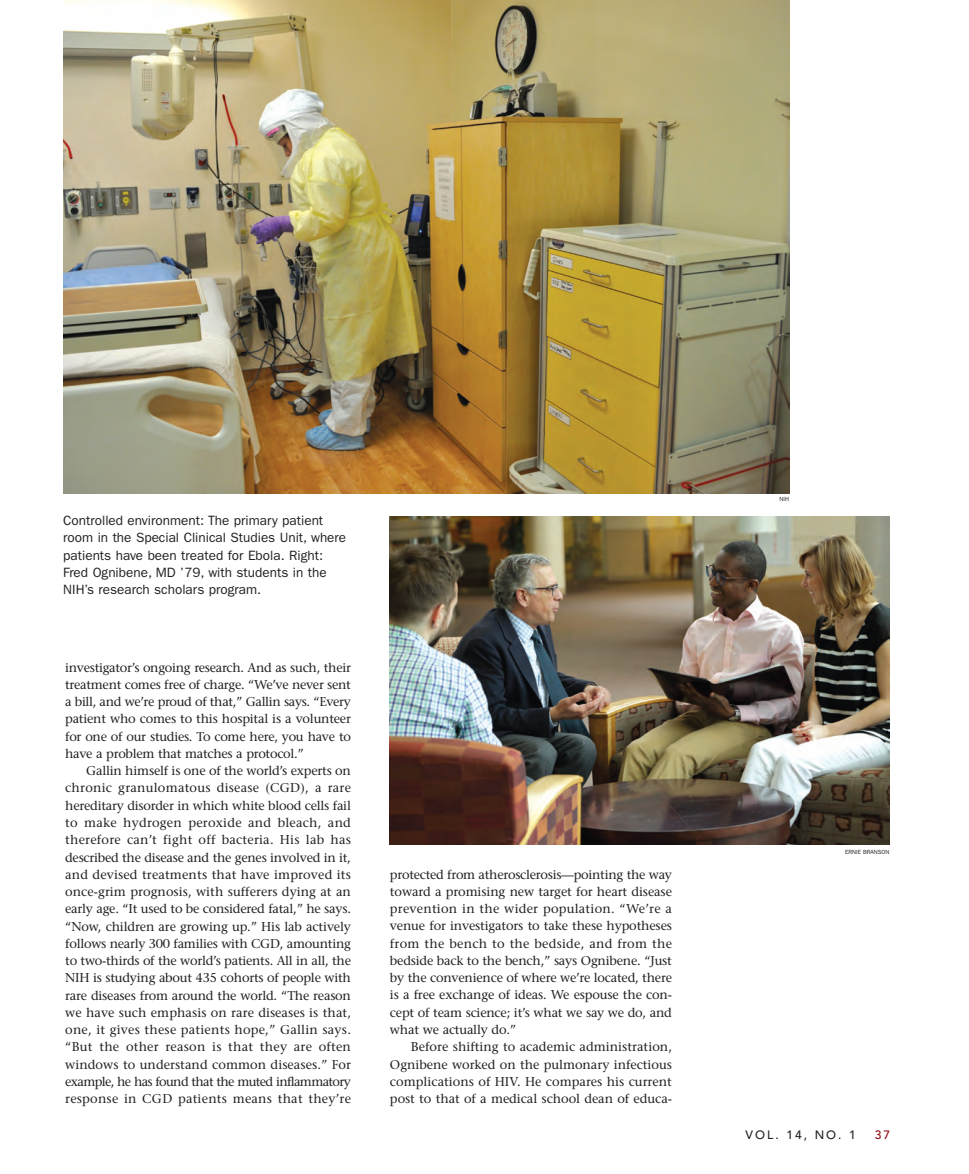
<style>
.page{position:relative;width:969px;height:1174px;background:#fff}
.page>*{position:absolute;margin:0;border:0;box-sizing:border-box;transform-origin:0 0}
.t1{font:13.5px/17.2px "Franklin Gothic";color:#231f20}
.t2{font:12.75px "Stone Serif";letter-spacing:-.015em;color:#231f20}
.t3{font:12.75px "Stone Serif";letter-spacing:.015em;color:#231f20}
.t4{font:12.75px "Stone Serif";letter-spacing:.005em;color:#231f20}
.t5{font:12.75px "Stone Serif";letter-spacing:-.05em;color:#231f20}
.t6{font:12.75px "Stone Serif";letter-spacing:.01em;color:#231f20}
.t7{font:500 12px "Avenir";letter-spacing:.165em;color:#231f20}
.t8{font:500 12px "Avenir";color:#910b0f}
.t9{font:6px "Franklin Gothic";color:#231f20}
</style>
<div class="page">
<img style="left:63px;top:0;width:726px;height:493px">
<img style="left:389px;top:516px;width:500px;height:328px">
<p class="t1" style="left:63px;top:512px;width:284px">Controlled environment: The primary patient room in the Special Clinical Studies Unit, where patients have been treated for Ebola. Right:<br>Fred Ognibene, MD ’79, with students in the NIH’s research scholars program.</p>
<p class="t2" style="left:65px;top:662px;width:287px">investigator’s ongoing research. And as such, their</p>
<p class="t2" style="left:65px;top:679px;width:287px">treatment comes free of charge. “We’ve never sent</p>
<p class="t2" style="left:65px;top:696px;width:287px">a bill, and we’re proud of that,” Gallin says. “Every</p>
<p class="t2" style="left:65px;top:714px;width:287px">patient who comes to this hospital is a volunteer</p>
<p class="t2" style="left:65px;top:731px;width:287px">for one of our studies. To come here, you have to</p>
<p class="t2" style="left:65px;top:748px;width:240px">have a problem that matches a protocol.”</p>
<p class="t2" style="left:86px;top:765px;width:266px">Gallin himself is one of the world’s experts on</p>
<p class="t3" style="left:65px;top:783px;width:287px">chronic granulomatous disease (CGD), a rare</p>
<p class="t2" style="left:65px;top:800px;width:287px">hereditary disorder in which white blood cells fail</p>
<p class="t3" style="left:65px;top:817px;width:287px">to make hydrogen peroxide and bleach, and</p>
<p class="t3" style="left:65px;top:834px;width:287px">therefore can’t fight off bacteria. His lab has</p>
<p class="t2" style="left:65px;top:852px;width:287px">described the disease and the genes involved in it,</p>
<p class="t6" style="left:65px;top:869px;width:287px">and devised treatments that have improved its</p>
<p class="t4" style="left:65px;top:886px;width:287px">once-grim prognosis, with sufferers dying at an</p>
<p class="t2" style="left:65px;top:903px;width:287px">early age. “It used to be considered fatal,” he says.</p>
<p class="t2" style="left:65px;top:921px;width:287px">“Now, children are growing up.” His lab actively</p>
<p class="t2" style="left:65px;top:938px;width:287px">follows nearly 300 families with CGD, amounting</p>
<p class="t2" style="left:65px;top:955px;width:287px">to two-thirds of the world’s patients. All in all, the</p>
<p class="t2" style="left:65px;top:972px;width:287px">NIH is studying about 435 cohorts of people with</p>
<p class="t2" style="left:65px;top:990px;width:287px">rare diseases from around the world. “The reason</p>
<p class="t4" style="left:65px;top:1007px;width:287px">we have such emphasis on rare diseases is that,</p>
<p class="t3" style="left:65px;top:1024px;width:287px">one, it gives these patients hope,” Gallin says.</p>
<p class="t3" style="left:65px;top:1041px;width:287px">“But the other reason is that they are often</p>
<p class="t4" style="left:65px;top:1059px;width:287px">windows to understand common diseases.” For</p>
<p class="t5" style="left:65px;top:1076px;width:287px">example, he has found that the muted inflammatory</p>
<p class="t3" style="left:65px;top:1093px;width:287px">response in CGD patients means that they’re</p>
<p class="t2" style="left:390px;top:869px;width:284px">protected from atherosclerosis—pointing the way</p>
<p class="t2" style="left:390px;top:886px;width:284px">toward a promising new target for heart disease</p>
<p class="t3" style="left:390px;top:903px;width:284px">prevention in the wider population. “We’re a</p>
<p class="t2" style="left:390px;top:920px;width:284px">venue for investigators to take these hypotheses</p>
<p class="t3" style="left:390px;top:938px;width:284px">from the bench to the bedside, and from the</p>
<p class="t2" style="left:390px;top:955px;width:284px">bedside back to the bench,” says Ognibene. “Just</p>
<p class="t2" style="left:390px;top:972px;width:284px">by the convenience of where we’re located, there</p>
<p class="t2" style="left:390px;top:989px;width:284px">is a free exchange of ideas. We espouse the con-</p>
<p class="t2" style="left:390px;top:1007px;width:284px">cept of team science; it’s what we say we do, and</p>
<p class="t2" style="left:390px;top:1024px;width:128px">what we actually do.”</p>
<p class="t2" style="left:411px;top:1041px;width:263px">Before shifting to academic administration,</p>
<p class="t2" style="left:390px;top:1058px;width:284px">Ognibene worked on the pulmonary infectious</p>
<p class="t2" style="left:390px;top:1076px;width:283px">complications of HIV. He compares his current</p>
<p class="t2" style="left:390px;top:1093px;width:284px">post to that of a medical school dean of educa-</p>
<p class="t9" style="left:779px;top:496px;width:11px">NIH</p>
<p class="t9" style="left:845px;top:849px;width:46px">ERNIE BRANSON</p>
<p class="t7" style="left:746px;top:1129px;width:112px">VOL. 14, NO. 1</p>
<p class="t8" style="left:875px;top:1129px;width:17px">37</p>
</div>
